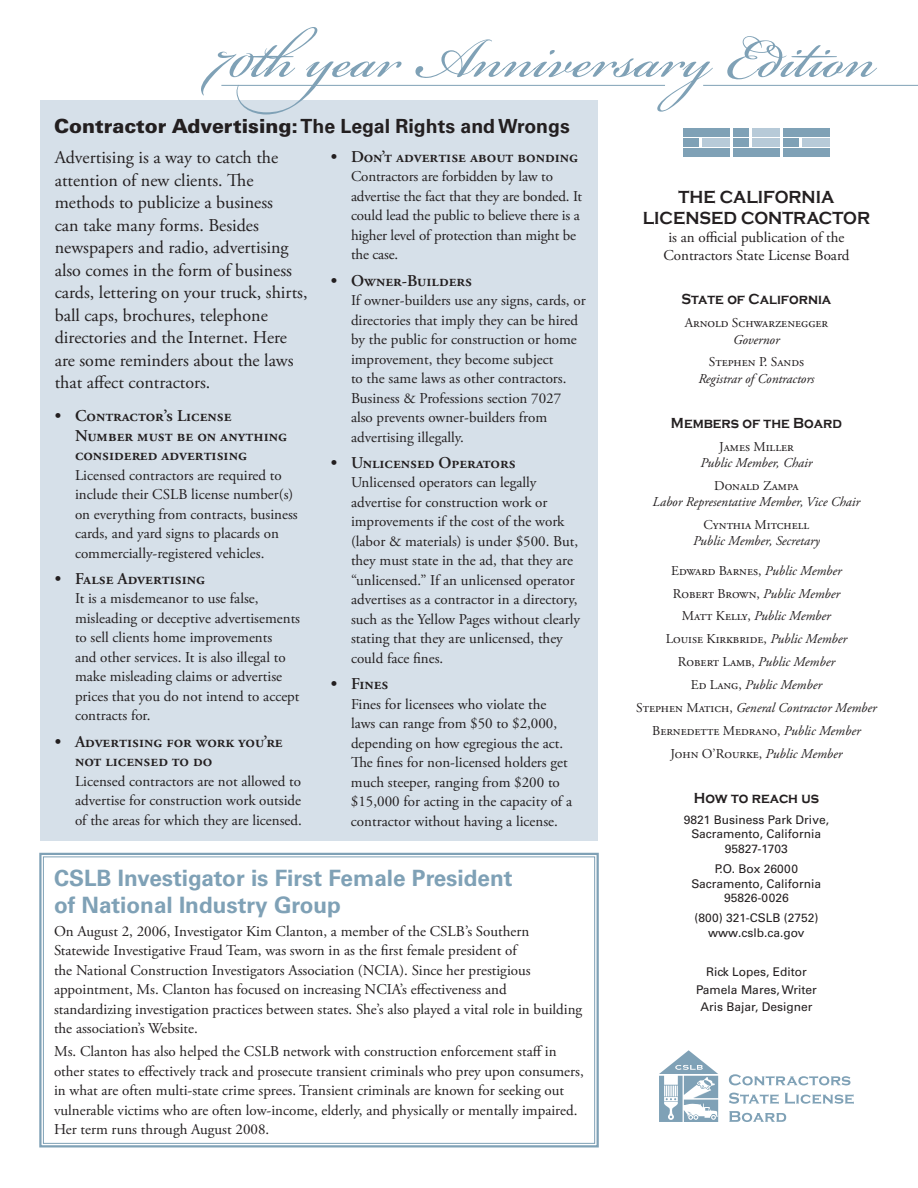
<style>
.page{position:relative;width:918px;height:1188px;background:#fff}
.page>*{position:absolute;margin:0;border:0;box-sizing:border-box;transform-origin:0 0}
.t1{font:700 22.5px/27px "Univers";color:#7fa1b6}
.t2{font:700 19.5px "Univers";color:#231f20}
.t3{font:18px/22.5px "Adobe Garamond Pro";letter-spacing:-.005em;color:#231f20}
.t4{font:700 18px/21.6px "Copperplate Gothic";color:#231f20;text-align:center;scale:.9 1}
.t5{font:600 16.5px/19.5px "Adobe Garamond Pro";color:#231f20}
.t6{font:15px/19.5px "Adobe Garamond Pro";color:#231f20}
.t7{font:700 15px "Copperplate Gothic";color:#231f20;scale:.9 1}
.t8{font:italic 13.5px/23px "Adobe Garamond Pro";color:#231f20;text-align:center}
.t9{font:13.5px "Adobe Garamond Pro";color:#231f20}
.t10{font:12px/14.4px "Univers";color:#231f20;text-align:center}
.s1{font-weight:900}
.s2{font-style:normal}
</style>
<div class="page">
<div style="left:40px;top:100px;width:558px;height:741px;background:#d6e0e9"></div>
<svg style="left:201px;top:27px;width:676px;height:88px"></svg>
<hr style="left:221px;top:85px;width:444px;height:1px;background:#7fa1b6">
<hr style="left:703px;top:85px;width:215px;height:1px;background:#7fa1b6">
<svg style="left:39px;top:852px;width:560px;height:296px"></svg>
<div style="left:43px;top:857px;width:552px;height:287px;border:1px solid #7fa1b6"></div>
<div style="left:683px;top:149px;width:47px;height:8px;background:#7fa1b6"></div>
<div style="left:683px;top:138px;width:16px;height:8px;background:#7fa1b6"></div>
<div style="left:733px;top:149px;width:47px;height:8px;background:#7fa1b6"></div>
<div style="left:733px;top:138px;width:16px;height:8px;background:#7fa1b6"></div>
<div style="left:733px;top:128px;width:16px;height:8px;background:#7fa1b6"></div>
<div style="left:683px;top:128px;width:47px;height:8px;background:#7fa1b6"></div>
<div style="left:702px;top:138px;width:28px;height:8px;background:#b7cad8"></div>
<div style="left:752px;top:138px;width:28px;height:8px;background:#b7cad8"></div>
<div style="left:752px;top:128px;width:28px;height:8px;background:#b7cad8"></div>
<div style="left:783px;top:149px;width:47px;height:8px;background:#7fa1b6"></div>
<div style="left:783px;top:138px;width:16px;height:8px;background:#7fa1b6"></div>
<div style="left:783px;top:128px;width:47px;height:8px;background:#7fa1b6"></div>
<div style="left:802px;top:138px;width:28px;height:8px;background:#b7cad8"></div>
<svg style="left:659px;top:1050px;width:59px;height:72px"></svg>
<svg style="left:729px;top:1074px;width:122px;height:11px"></svg>
<svg style="left:729px;top:1093px;width:50px;height:11px"></svg>
<svg style="left:785px;top:1093px;width:69px;height:11px"></svg>
<svg style="left:729px;top:1111px;width:57px;height:11px"></svg>
<h2 class="t2" style="left:54px;top:118px;width:517px"><span class="s1">Contractor Advertising:</span> The Legal Rights and Wrongs</h2>
<p class="t5" style="left:331px;top:148px;width:249px">• Don’t advertise about bonding</p>
<p class="t6" style="left:351px;top:168px;width:233px">Contractors are forbidden by law to advertise the fact that they are bonded. It could lead the public to believe there is a higher level of protection than might be the case.</p>
<p class="t5" style="left:331px;top:272px;width:143px">• Owner-Builders</p>
<p class="t6" style="left:351px;top:292px;width:236px">If owner-builders use any signs, cards, or directories that imply they can be hired by the public for construction or home improvement, they become subject<br>to the same laws as other contractors.<br>Business &amp; Professions section 7027 also prevents owner-builders from advertising illegally.</p>
<p class="t5" style="left:331px;top:454px;width:186px">• Unlicensed Operators</p>
<p class="t6" style="left:351px;top:474px;width:231px">Unlicensed operators can legally advertise for construction work or improvements if the cost of the work (labor &amp; materials) is under $500. But, they must state in the ad, that they are “unlicensed.” If an unlicensed operator advertises as a contractor in a directory, such as the Yellow Pages without clearly stating that they are unlicensed, they could face fines.</p>
<p class="t5" style="left:331px;top:676px;width:59px">• Fines</p>
<p class="t6" style="left:351px;top:695px;width:223px">Fines for licensees who violate the laws can range from $50 to $2,000, depending on how egregious the act.<br>The fines for non-licensed holders get much steeper, ranging from $200 to $15,000 for acting in the capacity of a contractor without having a license.</p>
<h1 class="t1" style="left:54px;top:867px;width:460px">CSLB Investigator is First Female President of National Industry Group</h1>
<p class="t6" style="left:54px;top:923px;width:530px">On August 2, 2006, Investigator Kim Clanton, a member of the CSLB’s Southern Statewide Investigative Fraud Team, was sworn in as the first female president of<br>the National Construction Investigators Association (NCIA). Since her prestigious appointment, Ms. Clanton has focused on increasing NCIA’s effectiveness and standardizing investigation practices between states. She’s also played a vital role in building the association’s Website.</p>
<p class="t6" style="left:54px;top:1043px;width:531px">Ms. Clanton has also helped the CSLB network with construction enforcement staff in other states to effectively track and prosecute transient criminals who prey upon consumers, in what are often multi-state crime sprees. Transient criminals are known for seeking out vulnerable victims who are often low-income, elderly, and physically or mentally impaired.<br>Her term runs through August 2008.</p>
<p class="t3" style="left:55px;top:148px;width:254px">Advertising is a way to catch the attention of new clients. The methods to publicize a business<br>can take many forms. Besides newspapers and radio, advertising also comes in the form of business cards, lettering on your truck, shirts, ball caps, brochures, telephone directories and the Internet. Here are some reminders about the laws that affect contractors.</p>
<p class="t5" style="left:75px;top:407px;width:214px;text-indent:-20px">• Contractor’s License<br>Number must be on anything considered advertising</p>
<p class="t6" style="left:75px;top:466px;width:224px">Licensed contractors are required to include their CSLB license number(s) on everything from contracts, business cards, and yard signs to placards on commercially-registered vehicles.</p>
<p class="t5" style="left:55px;top:570px;width:152px">• False Advertising</p>
<p class="t6" style="left:75px;top:590px;width:227px">It is a misdemeanor to use false, misleading or deceptive advertisements to sell clients home improvements<br>and other services. It is also illegal to make misleading claims or advertise prices that you do not intend to accept contracts for.</p>
<p class="t5" style="left:75px;top:733px;width:209px;text-indent:-20px">• Advertising for work you’re not licensed to do</p>
<p class="t6" style="left:75px;top:772px;width:228px;text-align:justify">Licensed contractors are not allowed to advertise for construction work outside of the areas for which they are licensed.</p>
<p class="t4" style="left:643px;top:186px;width:254px">THE CALIFORNIA<br>LICENSED CONTRACTOR</p>
<p class="t6" style="left:663px;top:230px;width:187px;line-height:18px;text-align:center">is an official publication of the<br>Contractors State License Board</p>
<p class="t7" style="left:682px;top:291px;width:168px">State of California</p>
<p class="t9" style="left:685px;top:318px;width:145px">Arnold Schwarzenegger</p>
<p class="t8" style="left:733px;top:329px;width:48px">Governor</p>
<p class="t9" style="left:709px;top:357px;width:97px">Stephen P. Sands</p>
<p class="t8" style="left:698px;top:368px;width:118px">Registrar of Contractors</p>
<p class="t7" style="left:671px;top:414px;width:191px">Members of the Board</p>
<p class="t9" style="left:719px;top:441px;width:76px">James Miller</p>
<p class="t8" style="left:700px;top:452px;width:114px">Public Member, Chair</p>
<p class="t9" style="left:714px;top:480px;width:86px">Donald Zampa</p>
<p class="t8" style="left:653px;top:491px;width:209px">Labor Representative Member, Vice Chair</p>
<p class="t9" style="left:704px;top:519px;width:107px">Cynthia Mitchell</p>
<p class="t8" style="left:671px;top:527px;width:172px;line-height:29.7px">Public Member, Secretary<br><span class="s2">Edward Barnes,</span> Public Member</p>
<p class="t8" style="left:636px;top:583px;width:242px"><span class="s2">Robert Brown,</span> Public Member<br><span class="s2">Matt Kelly,</span> Public Member<br><span class="s2">Louise Kirkbride,</span> Public Member<br><span class="s2">Robert Lamb,</span> Public Member<br><span class="s2">Ed Lang,</span> Public Member<br><span class="s2">Stephen Matich,</span> General Contractor Member<br><span class="s2">Bernedette Medrano,</span> Public Member<br><span class="s2">John O’Rourke,</span> Public Member</p>
<p class="t7" style="left:694px;top:790px;width:141px">How to reach us</p>
<p class="t10" style="left:684px;top:814px;width:147px">9821 Business Park Drive,<br>Sacramento, California<br>95827-1703</p>
<p class="t10" style="left:692px;top:863px;width:131px">P.O. Box 26000<br>Sacramento, California<br>95826-0026</p>
<p class="t10" style="left:694px;top:912px;width:126px">(800) 321-CSLB (2752) www.cslb.ca.gov</p>
<p class="t10" style="left:696px;top:964px;width:122px;line-height:17.9px">Rick Lopes, Editor<br>Pamela Mares, Writer<br>Aris Bajar, Designer</p>
</div>
